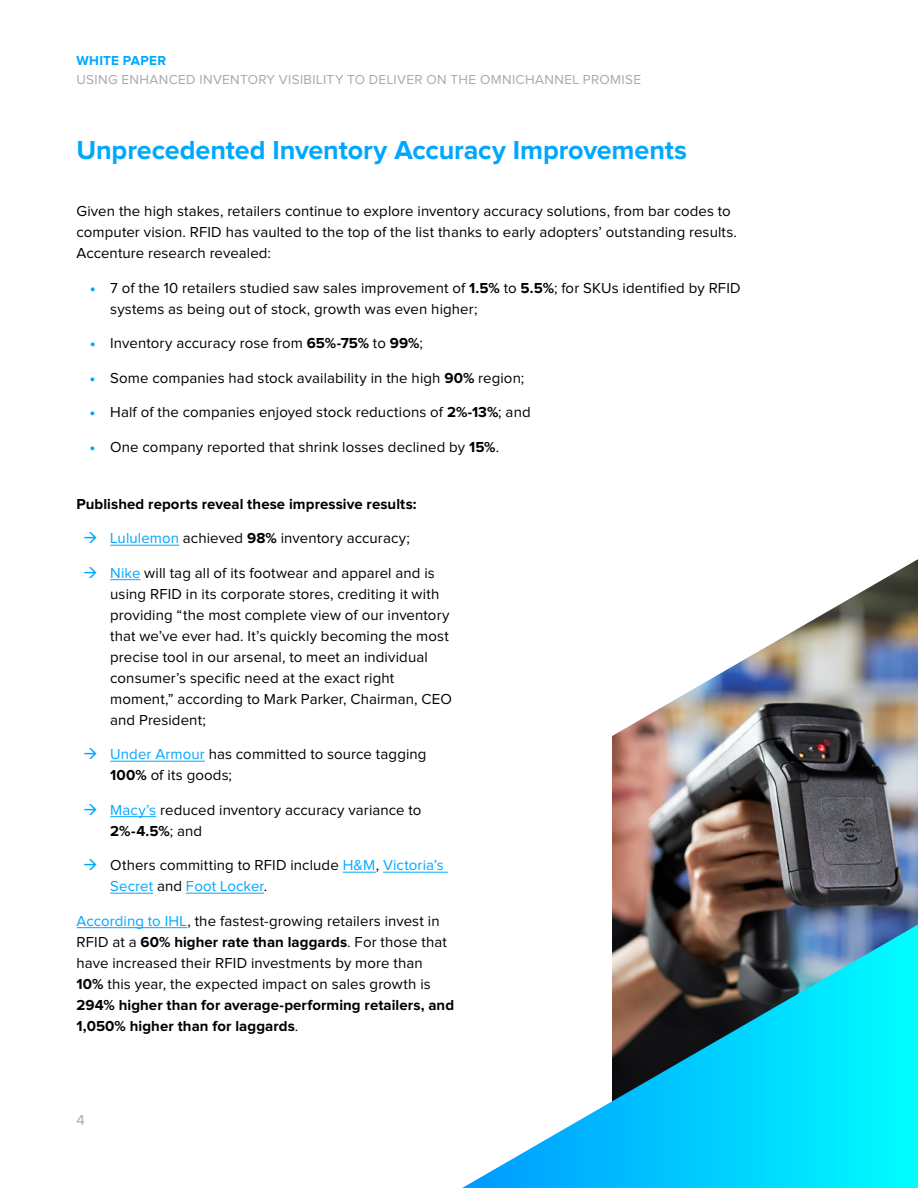
<style>
.page{position:relative;width:918px;height:1188px;background:#fff}
.page>*{position:absolute;margin:0;border:0;box-sizing:border-box;transform-origin:0 0}
.t1{font:700 27px "Proxima Nova";letter-spacing:-.005em;color:#00a7ff}
.t2{font:15px/21px "Proxima Nova";letter-spacing:.005em;color:#000}
.t3{font:700 15px "Proxima Nova";letter-spacing:.005em;color:#000}
.t4{font:15px "Proxima Nova";color:#a7a9ac}
.t5{font:13.5px "Proxima Nova";letter-spacing:.03em;color:#a7a9ac}
.t6{font:700 13.5px "Proxima Nova";letter-spacing:.02em;color:#00a7ff}
.s1{font-weight:900;color:#00a7ff}
.s2{font-weight:700}
.s3{color:#00a7ff}
</style>
<div class="page">
<img style="left:612px;top:559px;width:306px;height:366px">
<svg style="left:462px;top:925px;width:456px;height:263px"></svg>
<hr style="left:110px;top:545px;width:69px;height:1px;background:#00a7ff">
<hr style="left:110px;top:579px;width:30px;height:1px;background:#00a7ff">
<hr style="left:110px;top:761px;width:95px;height:1px;background:#00a7ff">
<hr style="left:110px;top:816px;width:46px;height:1px;background:#00a7ff">
<hr style="left:343px;top:872px;width:33px;height:1px;background:#00a7ff">
<hr style="left:383px;top:872px;width:65px;height:1px;background:#00a7ff">
<hr style="left:110px;top:893px;width:43px;height:1px;background:#00a7ff">
<hr style="left:186px;top:893px;width:78px;height:1px;background:#00a7ff">
<hr style="left:76px;top:927px;width:111px;height:1px;background:#00a7ff">
<p class="t6" style="left:76px;top:54px;width:91px">WHITE PAPER</p>
<p class="t5" style="left:76px;top:73px;width:566px">USING ENHANCED INVENTORY VISIBILITY TO DELIVER ON THE OMNICHANNEL PROMISE</p>
<h1 class="t1" style="left:76px;top:138px;width:612px">Unprecedented Inventory Accuracy Improvements</h1>
<p class="t2" style="left:76px;top:201px;width:662px">Given the high stakes, retailers continue to explore inventory accuracy solutions, from bar codes to computer vision. RFID has vaulted to the top of the list thanks to early adopters’ outstanding results.<br>Accenture research revealed:</p>
<p class="t2" style="left:110px;top:278px;width:632px;text-indent:-20px"><span class="s1">•</span> 7 of the 10 retailers studied saw sales improvement of <span class="s2">1.5%</span> to <span class="s2">5.5%</span>; for SKUs identified by RFID systems as being out of stock, growth was even higher;</p>
<p class="t2" style="left:90px;top:333px;width:334px"><span class="s1">•</span> Inventory accuracy rose from <span class="s2">65%-75%</span> to <span class="s2">99%</span>;</p>
<p class="t2" style="left:90px;top:368px;width:436px"><span class="s1">•</span> Some companies had stock availability in the high <span class="s2">90%</span> region;</p>
<p class="t2" style="left:90px;top:402px;width:442px"><span class="s1">•</span> Half of the companies enjoyed stock reductions of <span class="s2">2%-13%</span>; and</p>
<p class="t2" style="left:90px;top:437px;width:411px"><span class="s1">•</span> One company reported that shrink losses declined by <span class="s2">15%</span>.</p>
<p class="t3" style="left:76px;top:497px;width:341px">Published reports reveal these impressive results:</p>
<p class="t2" style="left:110px;top:528px;width:301px"><span class="s3">Lululemon</span> achieved <span class="s2">98%</span> inventory accuracy;</p>
<p class="t2" style="left:110px;top:563px;width:343px"><span class="s3">Nike</span> will tag all of its footwear and apparel and is using RFID in its corporate stores, crediting it with providing “the most complete view of our inventory that we’ve ever had. It’s quickly becoming the most precise tool in our arsenal, to meet an individual consumer’s specific need at the exact right moment,” according to Mark Parker, Chairman, CEO and President;</p>
<p class="t2" style="left:110px;top:744px;width:318px"><span class="s3">Under Armour</span> has committed to source tagging<br><span class="s2">100%</span> of its goods;</p>
<p class="t2" style="left:110px;top:800px;width:313px"><span class="s3">Macy’s</span> reduced inventory accuracy variance to<br><span class="s2">2%-4.5%</span>; and</p>
<p class="t2" style="left:110px;top:855px;width:335px">Others committing to RFID include <span class="s3">H&amp;M</span>, <span class="s3">Victoria’s<br>Secret</span> and <span class="s3">Foot Locker</span>.</p>
<p class="t2" style="left:77px;top:911px;width:379px"><span class="s3">According to IHL</span>, the fastest-growing retailers invest in RFID at a <span class="s2">60% higher rate than laggards</span>. For those that have increased their RFID investments by more than<br><span class="s2">10%</span> this year, the expected impact on sales growth is <span class="s2">294% higher than for average-performing retailers, and 1,050% higher than for laggards</span>.</p>
<p class="t4" style="left:76px;top:1113px;width:10px">4</p>
</div>
